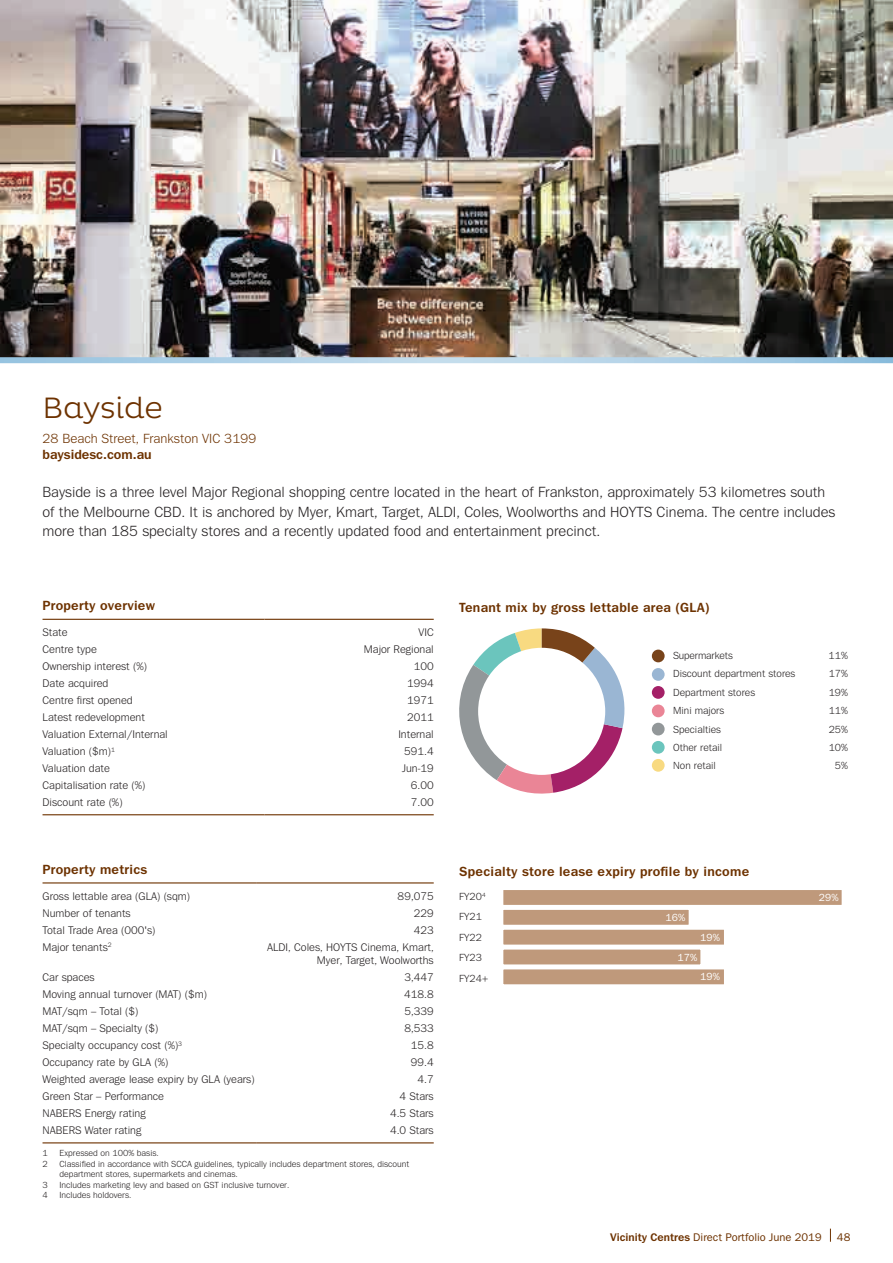
<style>
.page{position:relative;width:893px;height:1263px;background:#fff}
.page>*{position:absolute;margin:0;border:0;box-sizing:border-box;transform-origin:0 0}
.t1{font:300 30px "Pluto";letter-spacing:-.01em;color:#6d3201}
.t2{font:15px/19.5px "Tee Franklin";color:#231f20}
.t3{font:700 13.5px "Tee Franklin";letter-spacing:.02em;color:#6d3201}
.t4{font:13.5px "Tee Franklin";color:#6d3201}
.t5{font:700 13.5px "Tee Franklin";color:#6d3201}
.t6{font:11.25px/13.5px "Tee Franklin";color:#231f20;text-align:right}
.t7{font:500 11.25px "Tee Franklin";color:#6d3201}
.t8{font:10.5px/20.4px "Tee Franklin";color:#231f20}
.t9{font:500 10.5px "Tee Franklin";color:#fff}
.t10{font:9px/10.5px "Tee Franklin";color:#231f20}
.s1{font-weight:700}
</style>
<div class="page">
<svg style="left:459px;top:628px;width:166px;height:165px"></svg>
<div style="left:478px;top:648px;width:127px;height:127px;background:#fff;border-radius:50%"></div>
<div style="left:652px;top:650px;width:13px;height:12px;background:#78431a;border-radius:50%"></div>
<div style="left:652px;top:668px;width:13px;height:13px;background:#9ab6d3;border-radius:50%"></div>
<div style="left:652px;top:686px;width:13px;height:13px;background:#a42067;border-radius:50%"></div>
<div style="left:652px;top:704px;width:13px;height:13px;background:#ea8596;border-radius:50%"></div>
<div style="left:652px;top:723px;width:13px;height:12px;background:#929799;border-radius:50%"></div>
<div style="left:652px;top:741px;width:13px;height:13px;background:#6bc5bd;border-radius:50%"></div>
<div style="left:652px;top:759px;width:13px;height:13px;background:#f8da81;border-radius:50%"></div>
<div style="left:502px;top:968px;width:223px;height:18px;background:#bf997b"></div>
<div style="left:500px;top:966px;width:227px;height:21px;border:3px solid #fff"></div>
<div style="left:502px;top:948px;width:200px;height:18px;background:#bf997b"></div>
<div style="left:500px;top:946px;width:203px;height:21px;border:3px solid #fff"></div>
<div style="left:502px;top:928px;width:223px;height:18px;background:#bf997b"></div>
<div style="left:500px;top:927px;width:227px;height:20px;border:3px solid #fff"></div>
<div style="left:502px;top:908px;width:188px;height:18px;background:#bf997b"></div>
<div style="left:500px;top:907px;width:192px;height:21px;border:3px solid #fff"></div>
<div style="left:502px;top:888px;width:341px;height:18px;background:#bf997b"></div>
<div style="left:500px;top:887px;width:345px;height:21px;border:3px solid #fff"></div>
<img style="left:0;top:0;width:893px;height:357px">
<svg style="left:830px;top:1228px;width:1px;height:14px"></svg>
<hr style="left:43px;top:619px;width:221px;height:1px;background:#6d3201">
<hr style="left:264px;top:619px;width:170px;height:1px;background:#6d3201">
<hr style="left:43px;top:814px;width:221px;height:1px;background:#6d3201">
<hr style="left:264px;top:814px;width:170px;height:1px;background:#6d3201">
<hr style="left:43px;top:882px;width:214px;height:1px;background:#6d3201">
<hr style="left:257px;top:882px;width:177px;height:1px;background:#6d3201">
<hr style="left:43px;top:1142px;width:214px;height:1px;background:#6d3201">
<hr style="left:257px;top:1142px;width:177px;height:1px;background:#6d3201">
<svg style="left:0;top:357px;width:893px;height:6px;background:#abcce2"></svg>
<h1 class="t1" style="left:43px;top:391px;width:122px">Bayside</h1>
<p class="t4" style="left:43px;top:431px;width:215px">28 Beach Street, Frankston VIC 3199</p>
<p class="t5" style="left:43px;top:447px;width:111px">baysidesc.com.au</p>
<p class="t2" style="left:43px;top:483px;width:794px">Bayside is a three level Major Regional shopping centre located in the heart of Frankston, approximately 53 kilometres south of the Melbourne CBD. It is anchored by Myer, Kmart, Target, ALDI, Coles, Woolworths and HOYTS Cinema. The centre includes more than 185 specialty stores and a recently updated food and entertainment precinct.</p>
<p class="t3" style="left:43px;top:597px;width:114px">Property overview</p>
<p class="t3" style="left:459px;top:600px;width:252px">Tenant mix by gross lettable area (GLA)</p>
<p class="t6" style="left:43px;top:626px;width:27px">State</p>
<p class="t6" style="left:419px;top:626px;width:17px">VIC</p>
<p class="t6" style="left:43px;top:643px;width:56px">Centre type</p>
<p class="t6" style="left:364px;top:643px;width:71px">Major Regional</p>
<p class="t6" style="left:43px;top:660px;width:106px">Ownership interest (%)</p>
<p class="t6" style="left:414px;top:660px;width:22px">100</p>
<p class="t6" style="left:43px;top:677px;width:67px">Date acquired</p>
<p class="t6" style="left:407px;top:677px;width:28px">1994</p>
<p class="t6" style="left:43px;top:694px;width:92px">Centre first opened</p>
<p class="t6" style="left:407px;top:694px;width:28px">1971</p>
<p class="t6" style="left:43px;top:711px;width:104px">Latest redevelopment</p>
<p class="t6" style="left:407px;top:711px;width:28px">2011</p>
<p class="t6" style="left:43px;top:728px;width:127px">Valuation External/Internal</p>
<p class="t6" style="left:398px;top:728px;width:37px">Internal</p>
<p class="t6" style="left:43px;top:745px;width:74px">Valuation ($m)<sup>1</sup></p>
<p class="t6" style="left:404px;top:745px;width:31px">591.4</p>
<p class="t6" style="left:43px;top:762px;width:69px">Valuation date</p>
<p class="t6" style="left:402px;top:762px;width:33px">Jun-19</p>
<p class="t6" style="left:43px;top:779px;width:105px">Capitalisation rate (%)</p>
<p class="t6" style="left:411px;top:779px;width:24px">6.00</p>
<p class="t6" style="left:43px;top:796px;width:82px">Discount rate (%)</p>
<p class="t6" style="left:411px;top:796px;width:24px">7.00</p>
<p class="t3" style="left:43px;top:861px;width:106px">Property metrics</p>
<p class="t6" style="left:43px;top:889px;width:149px">Gross lettable area (GLA) (sqm)</p>
<p class="t6" style="left:398px;top:889px;width:38px">89,075</p>
<p class="t6" style="left:43px;top:906px;width:90px">Number of tenants</p>
<p class="t6" style="left:414px;top:906px;width:22px">229</p>
<p class="t6" style="left:43px;top:923px;width:114px">Total Trade Area (000's)</p>
<p class="t6" style="left:414px;top:923px;width:22px">423</p>
<p class="t6" style="left:43px;top:940px;width:71px">Major tenants<sup>2</sup></p>
<p class="t6" style="left:267px;top:940px;width:168px">ALDI, Coles, HOYTS Cinema, Kmart,<br>Myer, Target, Woolworths</p>
<p class="t6" style="left:43px;top:971px;width:54px">Car spaces</p>
<p class="t6" style="left:404px;top:971px;width:31px">3,447</p>
<p class="t6" style="left:43px;top:988px;width:166px">Moving annual turnover (MAT) ($m)</p>
<p class="t6" style="left:404px;top:988px;width:31px">418.8</p>
<p class="t6" style="left:43px;top:1005px;width:97px">MAT/sqm – Total ($)</p>
<p class="t6" style="left:404px;top:1005px;width:31px">5,339</p>
<p class="t6" style="left:43px;top:1022px;width:117px">MAT/sqm – Specialty ($)</p>
<p class="t6" style="left:404px;top:1022px;width:31px">8,533</p>
<p class="t6" style="left:43px;top:1039px;width:141px">Specialty occupancy cost (%)<sup>3</sup></p>
<p class="t6" style="left:411px;top:1039px;width:24px">15.8</p>
<p class="t6" style="left:43px;top:1056px;width:127px">Occupancy rate by GLA (%)</p>
<p class="t6" style="left:411px;top:1056px;width:24px">99.4</p>
<p class="t6" style="left:43px;top:1073px;width:214px">Weighted average lease expiry by GLA (years)</p>
<p class="t6" style="left:417px;top:1073px;width:18px">4.7</p>
<p class="t6" style="left:43px;top:1090px;width:123px">Green Star – Performance</p>
<p class="t6" style="left:400px;top:1090px;width:36px">4 Stars</p>
<p class="t6" style="left:43px;top:1107px;width:105px">NABERS Energy rating</p>
<p class="t6" style="left:390px;top:1107px;width:45px">4.5 Stars</p>
<p class="t6" style="left:43px;top:1124px;width:100px">NABERS Water rating</p>
<p class="t6" style="left:390px;top:1124px;width:45px">4.0 Stars</p>
<p class="t10" style="left:43px;top:1148px;width:7px">1</p>
<p class="t10" style="left:60px;top:1148px;width:101px">Expressed on 100% basis.</p>
<p class="t10" style="left:43px;top:1159px;width:7px">2</p>
<p class="t10" style="left:60px;top:1159px;width:351px">Classified in accordance with SCCA guidelines, typically includes department stores, discount department stores, supermarkets and cinemas.</p>
<p class="t10" style="left:43px;top:1180px;width:7px">3</p>
<p class="t10" style="left:60px;top:1180px;width:231px">Includes marketing levy and based on GST inclusive turnover.</p>
<p class="t10" style="left:43px;top:1190px;width:7px">4</p>
<p class="t10" style="left:60px;top:1190px;width:73px">Includes holdovers.</p>
<p class="t8" style="left:673px;top:645px;width:61px">Supermarkets</p>
<p class="t8" style="left:829px;top:645px;width:21px">11%</p>
<p class="t8" style="left:673px;top:663px;width:124px">Discount department stores</p>
<p class="t8" style="left:829px;top:663px;width:21px">17%</p>
<p class="t8" style="left:673px;top:682px;width:83px">Department stores</p>
<p class="t8" style="left:829px;top:682px;width:21px">19%</p>
<p class="t8" style="left:673px;top:700px;width:53px">Mini majors</p>
<p class="t8" style="left:829px;top:700px;width:21px">11%</p>
<p class="t8" style="left:673px;top:719px;width:49px">Specialties</p>
<p class="t8" style="left:829px;top:719px;width:21px">25%</p>
<p class="t8" style="left:673px;top:737px;width:51px">Other retail</p>
<p class="t8" style="left:829px;top:737px;width:21px">10%</p>
<p class="t8" style="left:673px;top:755px;width:44px">Non retail</p>
<p class="t8" style="left:835px;top:755px;width:15px">5%</p>
<p class="t3" style="left:459px;top:863px;width:291px">Specialty store lease expiry profile by income</p>
<p class="t8" style="left:459px;top:886px;width:31px">FY20<sup>4<br></sup>FY21<br>FY22<br>FY23<br>FY24+</p>
<p class="t9" style="left:665px;top:911px;width:21px">16%</p>
<p class="t9" style="left:700px;top:931px;width:21px">19%</p>
<p class="t9" style="left:678px;top:951px;width:21px">17%</p>
<p class="t9" style="left:700px;top:971px;width:21px">19%</p>
<p class="t9" style="left:819px;top:891px;width:21px">29%</p>
<p class="t7" style="left:610px;top:1230px;width:213px"><span class="s1">Vicinity Centres</span> Direct Portfolio June 2019</p>
<p class="t7" style="left:837px;top:1230px;width:15px">48</p>
</div>
